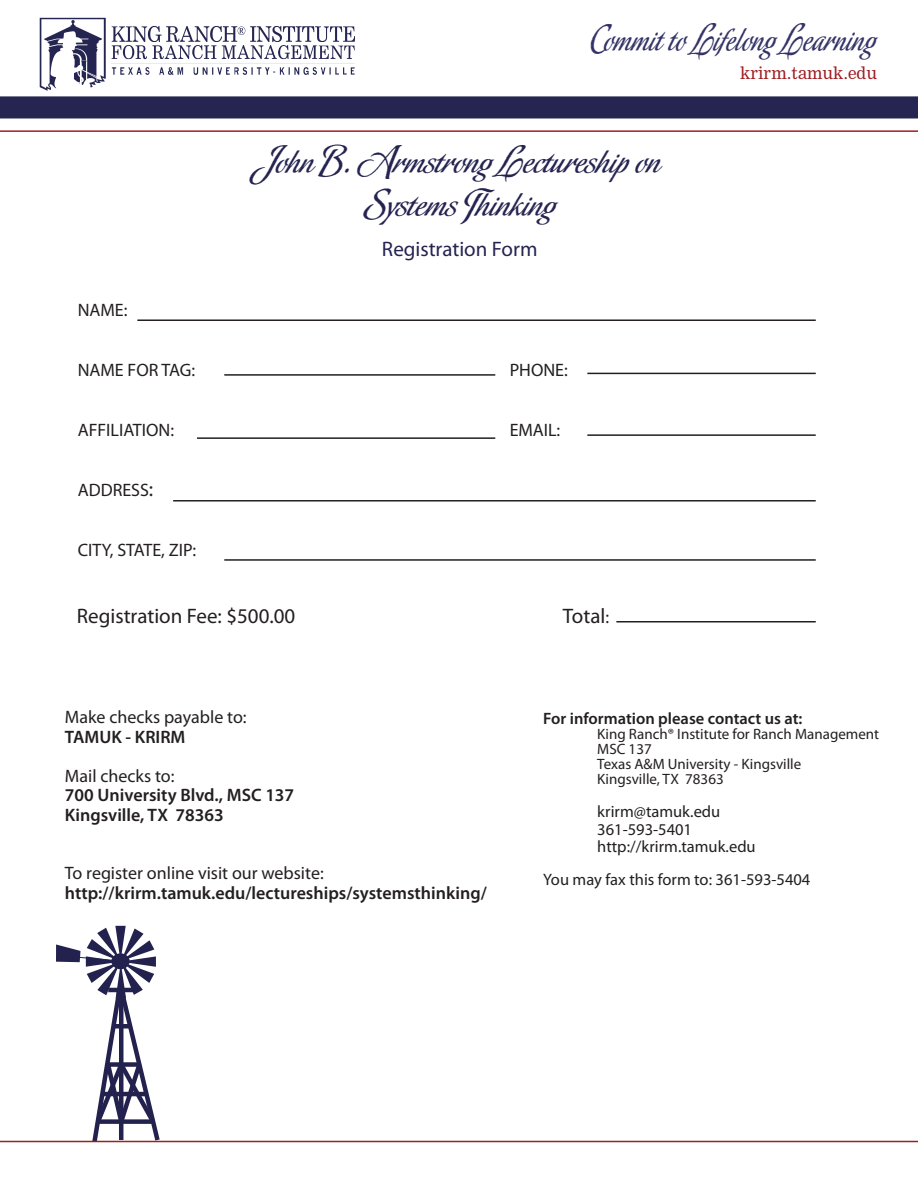
<style>
.page{position:relative;width:918px;height:1188px;background:#fff}
.page>*{position:absolute;margin:0;border:0;box-sizing:border-box;transform-origin:0 0}
.t1{font:36px/43.2px "Oxida";letter-spacing:-.01em;color:#252451;text-align:center}
.t2{font:36px "Oxida";color:#336;scale:.86 1}
.t3{font:21px "Myriad Pro";color:#231f20}
.t4{font:21px "Myriad Pro";color:#252451}
.t5{font:18px "Myriad Pro";color:#231f20}
.t6{font:600 18px/19.5px "Myriad Pro";color:#231f20}
.t7{font:16.5px/18px "Myriad Pro";color:#231f20}
.t8{font:600 16.5px "Myriad Pro";color:#231f20}
.t9{font:16.5px "Clarion MT Pro";color:#a01e22}
.t10{font:15px/15px "Myriad Pro";color:#231f20}
.s1{font-size:21px}
.s2{font-size:18px}
</style>
<div class="page">
<div style="left:0;top:97px;width:918px;height:21px;background:#262552"></div>
<div style="left:0;top:96px;width:918px;height:22px;border:2px solid #262552"></div>
<svg style="left:56px;top:926px;width:107px;height:217px"></svg>
<hr style="left:0;top:130px;width:918px;height:2px;background:#a01e23">
<img style="left:39px;top:17px;width:316px;height:74px">
<hr style="left:0;top:1141px;width:918px;height:1px;background:#a01e23">
<hr style="left:137px;top:319px;width:679px;height:2px;background:#231f20">
<hr style="left:224px;top:374px;width:271px;height:2px;background:#231f20">
<hr style="left:587px;top:373px;width:229px;height:1px;background:#231f20">
<hr style="left:197px;top:437px;width:298px;height:2px;background:#231f20">
<hr style="left:587px;top:434px;width:229px;height:2px;background:#231f20">
<hr style="left:173px;top:500px;width:643px;height:2px;background:#231f20">
<hr style="left:224px;top:559px;width:592px;height:2px;background:#231f20">
<hr style="left:616px;top:621px;width:200px;height:1px;background:#231f20">
<h1 class="t2" style="left:591px;top:15px;width:332px">Commit to Lifelong Learning</h1>
<p class="t9" style="left:740px;top:63px;width:138px">krirm.tamuk.edu</p>
<h1 class="t1" style="left:259px;top:139px;width:402px">John B. Armstrong Lectureship on<br>Systems Thinking</h1>
<p class="t5" style="left:78px;top:299px;width:51px">NAME:</p>
<p class="t4" style="left:382px;top:236px;width:157px">Registration Form</p>
<p class="t5" style="left:78px;top:359px;width:119px">NAME FOR TAG:</p>
<p class="t5" style="left:510px;top:359px;width:60px">PHONE:</p>
<p class="t5" style="left:78px;top:419px;width:98px">AFFILIATION:</p>
<p class="t5" style="left:510px;top:419px;width:52px">EMAIL:</p>
<p class="t5" style="left:78px;top:479px;width:77px">ADDRESS<span class="s1">:</span></p>
<p class="t5" style="left:78px;top:539px;width:120px">CITY, STATE, ZIP:</p>
<p class="t3" style="left:77px;top:603px;width:220px">Registration Fee: $500.00</p>
<p class="t3" style="left:563px;top:603px;width:48px">Total<span class="s2">:</span></p>
<p class="t5" style="left:65px;top:706px;width:183px">Make checks payable to:</p>
<p class="t6" style="left:65px;top:726px;width:122px">TAMUK - KRIRM</p>
<p class="t5" style="left:65px;top:764px;width:111px">Mail checks to:</p>
<p class="t6" style="left:65px;top:785px;width:231px">700 University Blvd., MSC 137<br>Kingsville, TX 78363</p>
<p class="t5" style="left:65px;top:862px;width:260px">To register online visit our website:</p>
<p class="t6" style="left:65px;top:882px;width:423px">http://krirm.tamuk.edu/lectureships/systemsthinking/</p>
<p class="t8" style="left:543px;top:708px;width:261px">For information please contact us at:</p>
<p class="t10" style="left:597px;top:727px;width:283px">King Ranch® Institute for Ranch Management<br>MSC 137<br>Texas A&amp;M University - Kingsville<br>Kingsville, TX 78363</p>
<p class="t7" style="left:597px;top:803px;width:125px">krirm@tamuk.edu<br>361-593-5401</p>
<p class="t7" style="left:543px;top:830px;width:269px;line-height:33px;text-align:center">http://krirm.tamuk.edu<br>You may fax this form to: 361-593-5404</p>
</div>
